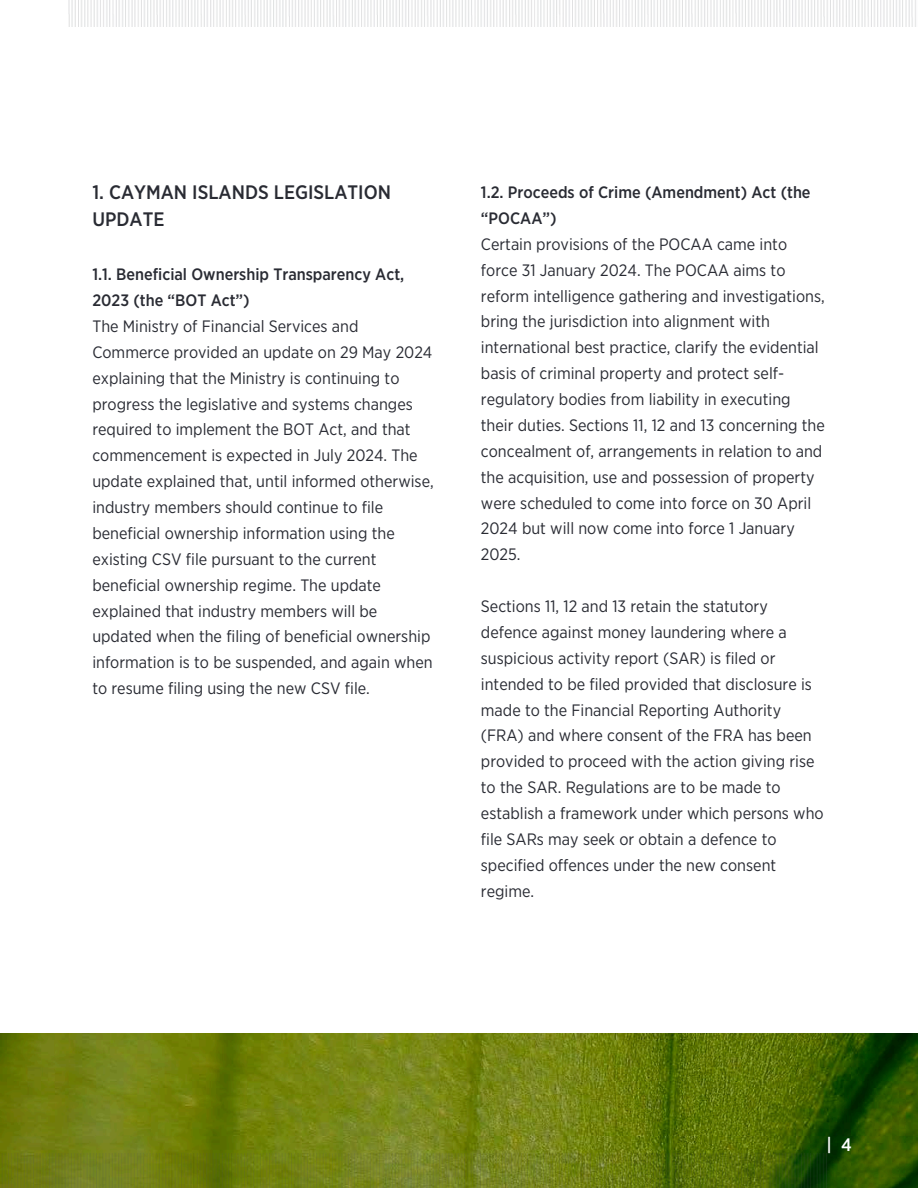
<style>
.page{position:relative;width:918px;height:1188px;background:#fff}
.page>*{position:absolute;margin:0;border:0;box-sizing:border-box;transform-origin:0 0}
.t1{font:500 19.5px/27px "Gotham Narrow";color:#292b33}
.t2{font:500 18px "Gotham Narrow";color:#fff}
.t3{font:16.5px/25.8px "Gotham Narrow";color:#292b33}
.t4{font:500 16.5px/25.8px "Gotham Narrow";color:#292b33}
</style>
<div class="page">
<img style="left:1px;top:1034px;width:917px;height:154px">
<img style="left:0;top:1153px;width:827px;height:35px">
<img style="left:68px;top:0;width:848px;height:26px">
<p class="t1" style="left:92px;top:180px;width:300px">1. CAYMAN ISLANDS LEGISLATION<br>UPDATE</p>
<h2 class="t4" style="left:92px;top:262px;width:313px">1.1. Beneficial Ownership Transparency Act,<br>2023 (the “BOT Act”)</h2>
<p class="t3" style="left:92px;top:314px;width:343px">The Ministry of Financial Services and Commerce provided an update on 29 May 2024 explaining that the Ministry is continuing to progress the legislative and systems changes required to implement the BOT Act, and that commencement is expected in July 2024. The update explained that, until informed otherwise, industry members should continue to file beneficial ownership information using the existing CSV file pursuant to the current beneficial ownership regime. The update explained that industry members will be updated when the filing of beneficial ownership information is to be suspended, and again when to resume filing using the new CSV file.</p>
<p class="t4" style="left:481px;top:180px;width:331px">1.2. Proceeds of Crime (Amendment) Act (the “POCAA”)</p>
<p class="t3" style="left:481px;top:232px;width:345px">Certain provisions of the POCAA came into force 31 January 2024. The POCAA aims to reform intelligence gathering and investigations, bring the jurisdiction into alignment with international best practice, clarify the evidential basis of criminal property and protect self&shy;regulatory bodies from liability in executing their duties. Sections 11, 12 and 13 concerning the concealment of, arrangements in relation to and the acquisition, use and possession of property were scheduled to come into force on 30 April 2024 but will now come into force 1 January 2025.</p>
<p class="t3" style="left:481px;top:594px;width:344px">Sections 11, 12 and 13 retain the statutory defence against money laundering where a suspicious activity report (SAR) is filed or intended to be filed provided that disclosure is made to the Financial Reporting Authority (FRA) and where consent of the FRA has been provided to proceed with the action giving rise to the SAR. Regulations are to be made to establish a framework under which persons who file SARs may seek or obtain a defence to specified offences under the new consent regime.</p>
<p class="t2" style="left:826px;top:1137px;width:27px">| 4</p>
</div>
